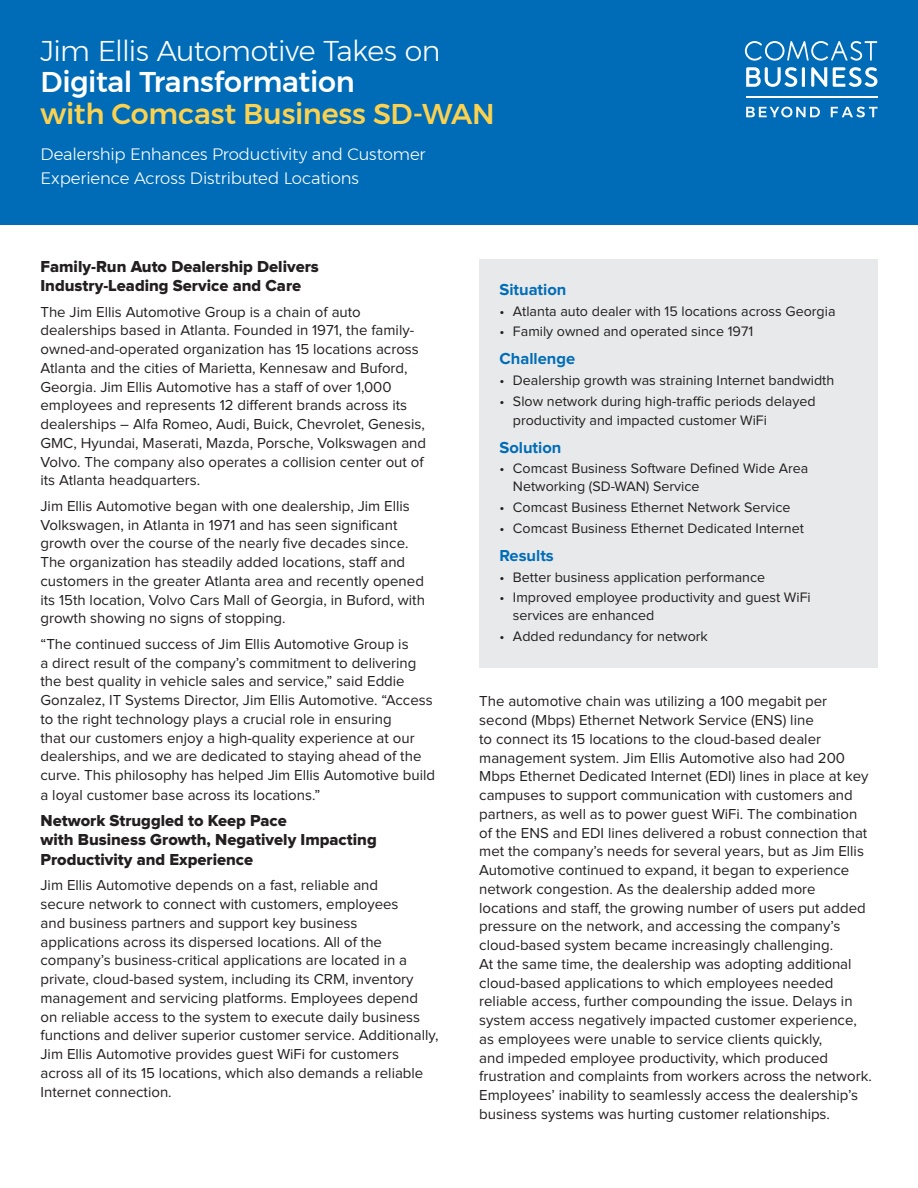
<style>
.page{position:relative;width:918px;height:1188px;background:#fff}
.page>*{position:absolute;margin:0;border:0;box-sizing:border-box;transform-origin:0 0}
.t1{font:300 28.5px "Montserrat";letter-spacing:-.025em;color:#fff}
.t2{font:500 28.5px "Montserrat";letter-spacing:-.01em;color:#fbd250}
.t3{font:500 28.5px "Montserrat";letter-spacing:-.01em;color:#fff}
.t4{font:16.5px/19.5px "Proxima Nova Extrabld";color:#231f20}
.t5{font:300 16.5px/23.2px "Montserrat";letter-spacing:-.01em;color:#fff}
.t6{font:700 16.5px "Proxima Nova";color:#006cb7}
.t7{font:15px/18.8px "Proxima Nova";color:#231f20}
.t8{font:14.25px/18px "Proxima Nova";color:#231f20}
</style>
<div class="page">
<div style="left:0;top:0;width:918px;height:225px;background:#006cb7"></div>
<div style="left:479px;top:259px;width:399px;height:408px;background:#e7e9ea"></div>
<svg style="left:746px;top:107px;width:74px;height:10px"></svg>
<svg style="left:831px;top:107px;width:47px;height:10px"></svg>
<svg style="left:745px;top:41px;width:132px;height:20px"></svg>
<svg style="left:811px;top:67px;width:16px;height:20px"></svg>
<svg style="left:746px;top:67px;width:59px;height:20px"></svg>
<svg style="left:833px;top:67px;width:44px;height:20px"></svg>
<hr style="left:746px;top:96px;width:131px;height:2px;background:#fff">
<h1 class="t1" style="left:40px;top:29px;width:401px">Jim Ellis Automotive Takes on</h1>
<h1 class="t3" style="left:40px;top:60px;width:316px">Digital Transformation</h1>
<h1 class="t2" style="left:40px;top:91px;width:456px">with Comcast Business SD-WAN</h1>
<p class="t5" style="left:40px;top:143px;width:387px">Dealership Enhances Productivity and Customer<br>Experience Across Distributed Locations</p>
<p class="t4" style="left:40px;top:257px;width:280px">Family-Run Auto Dealership Delivers<br>Industry-Leading Service and Care</p>
<p class="t7" style="left:40px;top:303px;width:387px">The Jim Ellis Automotive Group is a chain of auto dealerships based in Atlanta. Founded in 1971, the family&shy;owned-and-operated organization has 15 locations across Atlanta and the cities of Marietta, Kennesaw and Buford, Georgia. Jim Ellis Automotive has a staff of over 1,000 employees and represents 12 different brands across its dealerships – Alfa Romeo, Audi, Buick, Chevrolet, Genesis, GMC, Hyundai, Maserati, Mazda, Porsche, Volkswagen and Volvo. The company also operates a collision center out of its Atlanta headquarters.</p>
<p class="t7" style="left:40px;top:497px;width:386px">Jim Ellis Automotive began with one dealership, Jim Ellis Volkswagen, in Atlanta in 1971 and has seen significant growth over the course of the nearly five decades since.<br>The organization has steadily added locations, staff and customers in the greater Atlanta area and recently opened its 15th location, Volvo Cars Mall of Georgia, in Buford, with growth showing no signs of stopping.</p>
<p class="t7" style="left:40px;top:635px;width:396px">“The continued success of Jim Ellis Automotive Group is<br>a direct result of the company’s commitment to delivering the best quality in vehicle sales and service,” said Eddie Gonzalez, IT Systems Director, Jim Ellis Automotive. “Access to the right technology plays a crucial role in ensuring<br>that our customers enjoy a high-quality experience at our dealerships, and we are dedicated to staying ahead of the curve. This philosophy has helped Jim Ellis Automotive build a loyal customer base across its locations.”</p>
<p class="t4" style="left:40px;top:811px;width:338px">Network Struggled to Keep Pace<br>with Business Growth, Negatively Impacting<br>Productivity and Experience</p>
<p class="t7" style="left:40px;top:876px;width:399px">Jim Ellis Automotive depends on a fast, reliable and<br>secure network to connect with customers, employees<br>and business partners and support key business applications across its dispersed locations. All of the company’s business-critical applications are located in a private, cloud-based system, including its CRM, inventory management and servicing platforms. Employees depend on reliable access to the system to execute daily business functions and deliver superior customer service. Additionally, Jim Ellis Automotive provides guest WiFi for customers across all of its 15 locations, which also demands a reliable Internet connection.</p>
<p class="t6" style="left:499px;top:280px;width:68px">Situation</p>
<p class="t8" style="left:499px;top:302px;width:338px">• Atlanta auto dealer with 15 locations across Georgia</p>
<p class="t8" style="left:499px;top:323px;width:255px">• Family owned and operated since 1971</p>
<p class="t6" style="left:499px;top:350px;width:77px">Challenge</p>
<p class="t8" style="left:499px;top:372px;width:336px">• Dealership growth was straining Internet bandwidth</p>
<p class="t8" style="left:513px;top:392px;width:304px;line-height:18.8px;text-indent:-13px">• Slow network during high-traffic periods delayed productivity and impacted customer WiFi</p>
<p class="t6" style="left:499px;top:438px;width:63px">Solution</p>
<p class="t8" style="left:513px;top:460px;width:297px;text-indent:-13px">• Comcast Business Software Defined Wide Area<br>Networking (SD-WAN) Service</p>
<p class="t8" style="left:499px;top:499px;width:293px">• Comcast Business Ethernet Network Service</p>
<p class="t8" style="left:499px;top:519px;width:306px">• Comcast Business Ethernet Dedicated Internet</p>
<p class="t6" style="left:499px;top:546px;width:56px">Results</p>
<p class="t8" style="left:499px;top:568px;width:267px">• Better business application performance</p>
<p class="t8" style="left:513px;top:589px;width:299px;text-indent:-13px">• Improved employee productivity and guest WiFi services are enhanced</p>
<p class="t8" style="left:499px;top:628px;width:210px">• Added redundancy for network</p>
<p class="t7" style="left:479px;top:692px;width:394px">The automotive chain was utilizing a 100 megabit per second (Mbps) Ethernet Network Service (ENS) line<br>to connect its 15 locations to the cloud-based dealer management system. Jim Ellis Automotive also had 200<br>Mbps Ethernet Dedicated Internet (EDI) lines in place at key campuses to support communication with customers and partners, as well as to power guest WiFi. The combination of the ENS and EDI lines delivered a robust connection that met the company’s needs for several years, but as Jim Ellis Automotive continued to expand, it began to experience network congestion. As the dealership added more locations and staff, the growing number of users put added pressure on the network, and accessing the company’s cloud-based system became increasingly challenging.<br>At the same time, the dealership was adopting additional cloud-based applications to which employees needed reliable access, further compounding the issue. Delays in system access negatively impacted customer experience, as employees were unable to service clients quickly,<br>and impeded employee productivity, which produced frustration and complaints from workers across the network.<br>Employees’ inability to seamlessly access the dealership’s business systems was hurting customer relationships.</p>
</div>
